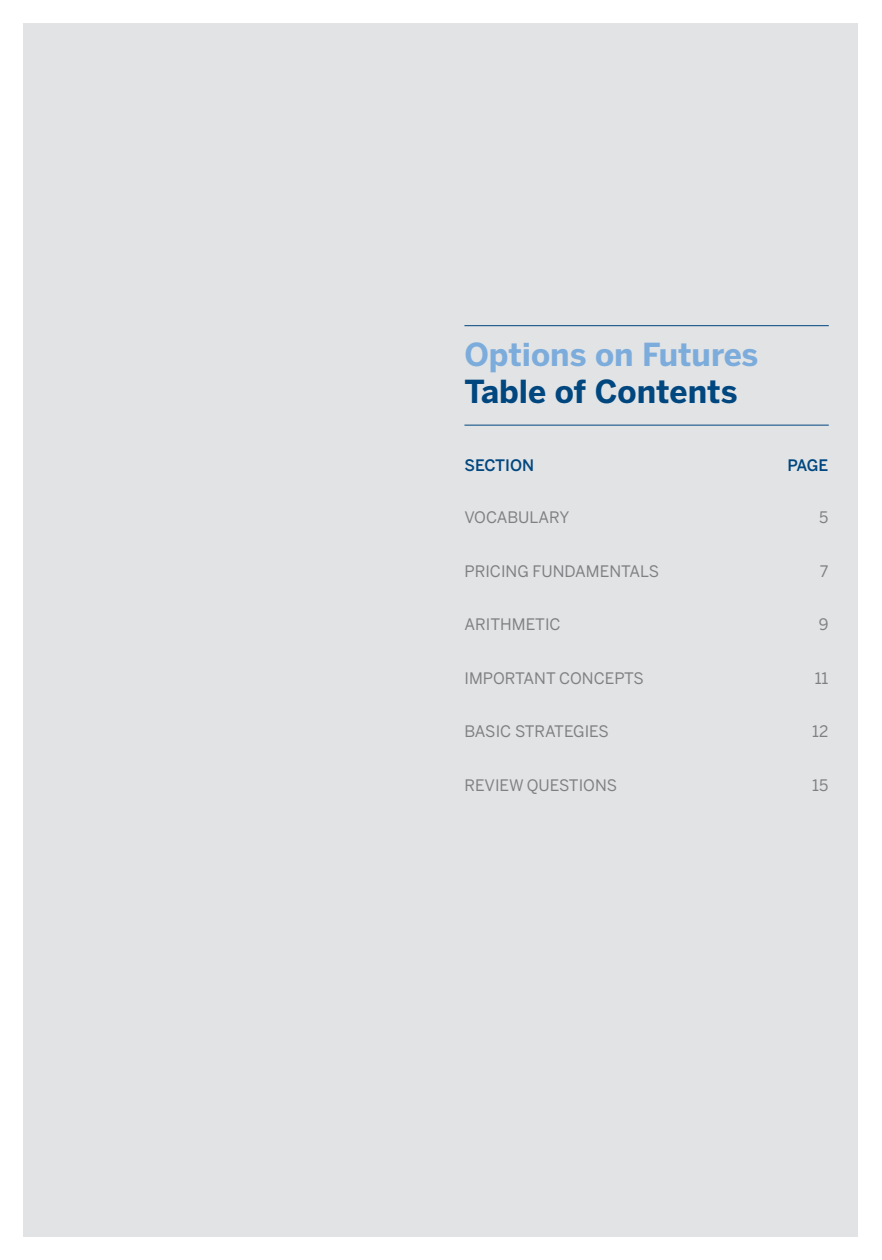
<style>
.page{position:relative;width:882px;height:1260px;background:#fff}
.page>*{position:absolute;margin:0;border:0;box-sizing:border-box;transform-origin:0 0}
.t1{font:700 31.5px "Benton Sans";color:#7cacdc}
.t2{font:700 31.5px "Benton Sans";color:#00467f}
.t3{font:15.75px "Benton Sans";color:#7e8083}
.t4{font:500 15.75px "Benton Sans";color:#00467f}
</style>
<div class="page">
<div style="left:24px;top:23px;width:834px;height:1213px;background:#e2e3e4"></div>
<hr style="left:464px;top:425px;width:365px;height:1px;background:#00467f">
<hr style="left:464px;top:325px;width:365px;height:1px;background:#00467f">
<h1 class="t1" style="left:464px;top:335px;width:295px">Options on Futures</h1>
<h1 class="t2" style="left:464px;top:373px;width:275px">Table of Contents</h1>
<p class="t4" style="left:464px;top:456px;width:71px">SECTION</p>
<p class="t4" style="left:787px;top:456px;width:43px">PAGE</p>
<p class="t3" style="left:464px;top:508px;width:106px">VOCABULARY</p>
<p class="t3" style="left:819px;top:508px;width:11px">5</p>
<p class="t3" style="left:464px;top:562px;width:196px">PRICING FUNDAMENTALS</p>
<p class="t3" style="left:820px;top:562px;width:10px">7</p>
<p class="t3" style="left:464px;top:615px;width:98px">ARITHMETIC</p>
<p class="t3" style="left:819px;top:615px;width:11px">9</p>
<p class="t3" style="left:464px;top:669px;width:181px">IMPORTANT CONCEPTS</p>
<p class="t3" style="left:815px;top:669px;width:15px">11</p>
<p class="t3" style="left:464px;top:722px;width:146px">BASIC STRATEGIES</p>
<p class="t3" style="left:812px;top:722px;width:18px">12</p>
<p class="t3" style="left:464px;top:776px;width:154px">REVIEW QUESTIONS</p>
<p class="t3" style="left:812px;top:776px;width:18px">15</p>
</div>
